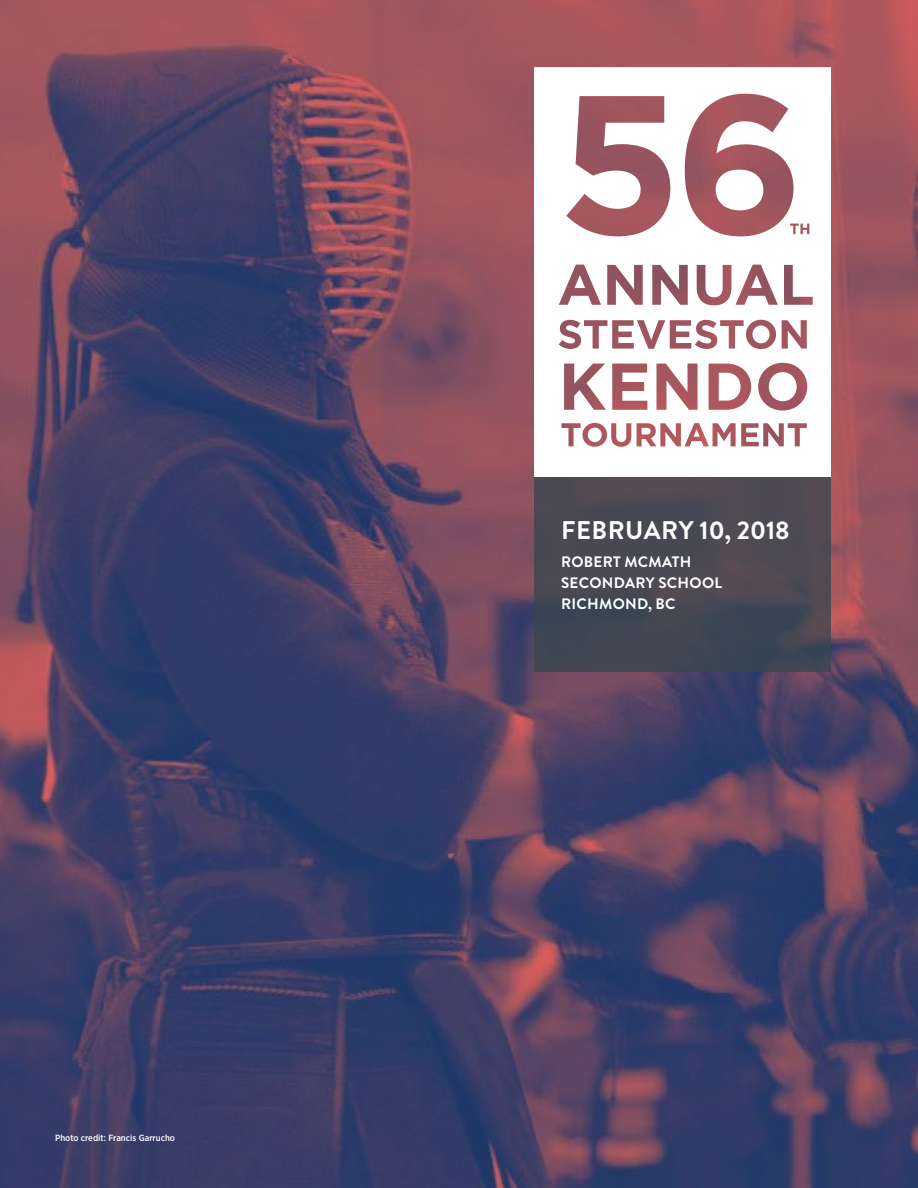
<style>
.page{position:relative;width:918px;height:1188px;background:#fff}
.page>*{position:absolute;margin:0;border:0;box-sizing:border-box;transform-origin:0 0}
.t1{font:700 25.5px "Brandon Grotesque";letter-spacing:.02em;color:#fff}
.t2{font:700 15.15px/21.1px "Brandon Grotesque";letter-spacing:.02em;color:#fff}
.t3{font:500 9px "Gotham Narrow";color:#fff}
</style>
<div class="page">
<img style="left:0;top:0;width:918px;height:1188px">
<div style="left:534px;top:477px;width:297px;height:195px;background:linear-gradient(to bottom,#534a52,#3d4654)"></div>
<svg style="left:534px;top:67px;width:297px;height:410px"></svg>
<p class="t3" style="left:55px;top:1132px;width:121px">Photo credit: Francis Garrucho</p>
<h1 class="t1" style="left:561px;top:512px;width:230px">FEBRUARY 10, 2018</h1>
<p class="t2" style="left:561px;top:551px;width:162px">ROBERT MCMATH<br>SECONDARY SCHOOL<br>RICHMOND, BC</p>
</div>
